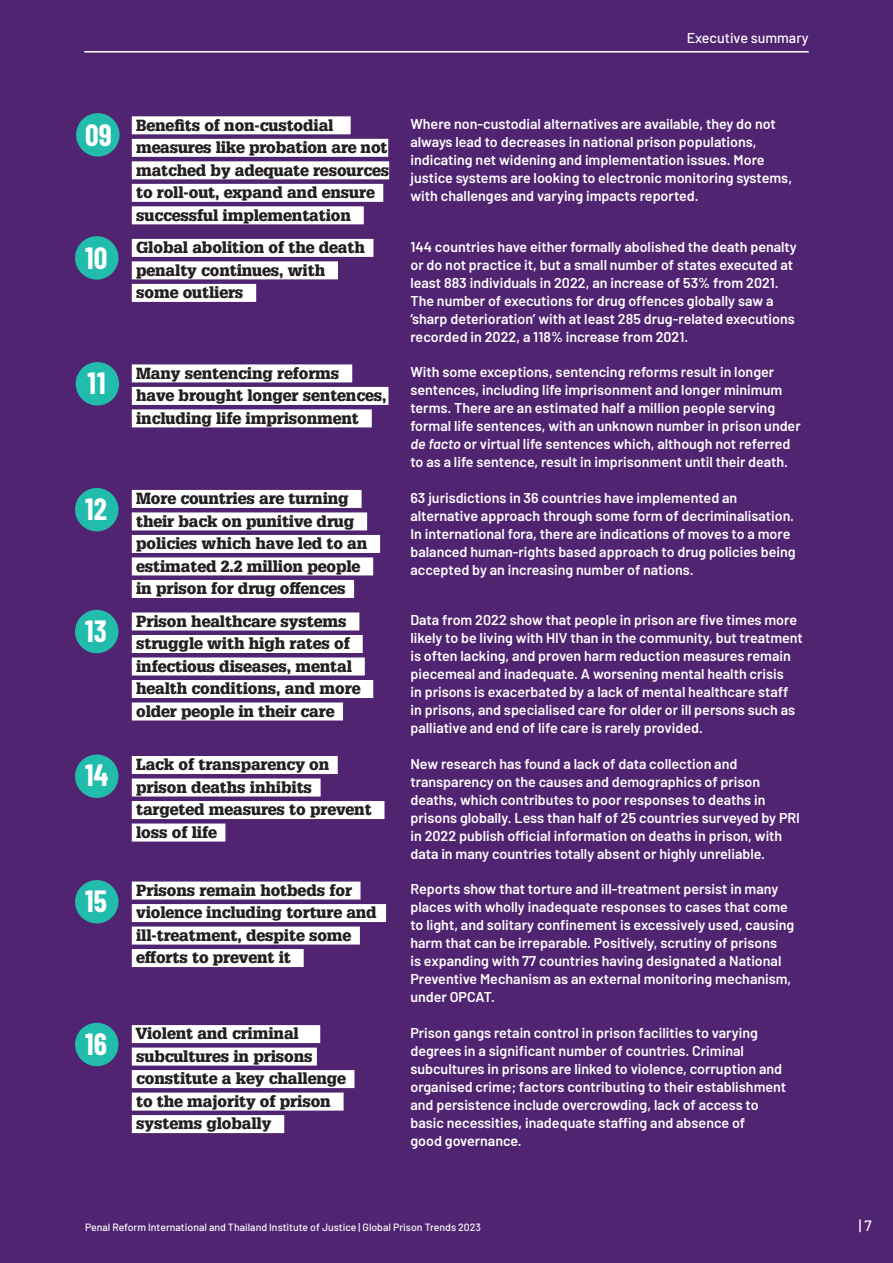
<style>
.page{position:relative;width:893px;height:1263px;background:#512472}
.page>*{position:absolute;margin:0;border:0;box-sizing:border-box;transform-origin:0 0}
.t1{font:700 30px "Barlow Condensed";letter-spacing:.005em;color:#fff}
.BOX_HEADING{font:900 15.75px/22.5px "Glypha LT Pro";letter-spacing:-.005em;color:#231f20}
.t2{font:500 15px "Barlow";color:#fff}
.Key_messages_copy{font:600 14.25px/18px "Barlow";color:#fff}
.t3{font:500 14.25px "Barlow";color:#fff}
.t4{font:500 10.5px "Barlow";color:#fff}
.s1{font-style:italic}
</style>
<div class="page">
<hr style="left:84px;top:51px;width:725px;height:2px;background:#fff">
<div style="left:75px;top:1023px;width:43px;height:43px;background:#22bcac;border-radius:50%"></div>
<div style="left:76px;top:113px;width:44px;height:44px;background:#22bcac;border-radius:50%"></div>
<div style="left:75px;top:236px;width:43px;height:44px;background:#22bcac;border-radius:50%"></div>
<div style="left:76px;top:362px;width:43px;height:43px;background:#22bcac;border-radius:50%"></div>
<div style="left:75px;top:488px;width:43px;height:43px;background:#22bcac;border-radius:50%"></div>
<div style="left:75px;top:610px;width:43px;height:43px;background:#22bcac;border-radius:50%"></div>
<div style="left:75px;top:754px;width:43px;height:44px;background:#22bcac;border-radius:50%"></div>
<div style="left:75px;top:880px;width:43px;height:43px;background:#22bcac;border-radius:50%"></div>
<div style="left:132px;top:116px;width:219px;height:18px;background:#fff"></div>
<div style="left:132px;top:139px;width:256px;height:18px;background:#fff"></div>
<div style="left:132px;top:161px;width:257px;height:18px;background:#fff"></div>
<div style="left:132px;top:184px;width:251px;height:18px;background:#fff"></div>
<div style="left:132px;top:206px;width:232px;height:18px;background:#fff"></div>
<div style="left:132px;top:239px;width:241px;height:18px;background:#fff"></div>
<div style="left:132px;top:261px;width:206px;height:18px;background:#fff"></div>
<div style="left:132px;top:284px;width:124px;height:18px;background:#fff"></div>
<div style="left:132px;top:364px;width:220px;height:18px;background:#fff"></div>
<div style="left:132px;top:387px;width:256px;height:18px;background:#fff"></div>
<div style="left:132px;top:409px;width:240px;height:18px;background:#fff"></div>
<div style="left:132px;top:490px;width:230px;height:18px;background:#fff"></div>
<div style="left:132px;top:512px;width:235px;height:18px;background:#fff"></div>
<div style="left:132px;top:535px;width:248px;height:18px;background:#fff"></div>
<div style="left:132px;top:557px;width:241px;height:18px;background:#fff"></div>
<div style="left:132px;top:580px;width:222px;height:18px;background:#fff"></div>
<div style="left:132px;top:612px;width:227px;height:18px;background:#fff"></div>
<div style="left:132px;top:635px;width:231px;height:18px;background:#fff"></div>
<div style="left:132px;top:657px;width:233px;height:18px;background:#fff"></div>
<div style="left:132px;top:680px;width:241px;height:18px;background:#fff"></div>
<div style="left:132px;top:702px;width:211px;height:18px;background:#fff"></div>
<div style="left:132px;top:756px;width:206px;height:18px;background:#fff"></div>
<div style="left:132px;top:778px;width:189px;height:18px;background:#fff"></div>
<div style="left:132px;top:801px;width:252px;height:18px;background:#fff"></div>
<div style="left:132px;top:823px;width:93px;height:18px;background:#fff"></div>
<div style="left:132px;top:881px;width:228px;height:18px;background:#fff"></div>
<div style="left:132px;top:904px;width:254px;height:18px;background:#fff"></div>
<div style="left:132px;top:926px;width:228px;height:18px;background:#fff"></div>
<div style="left:132px;top:949px;width:172px;height:18px;background:#fff"></div>
<div style="left:132px;top:1025px;width:188px;height:18px;background:#fff"></div>
<div style="left:132px;top:1047px;width:185px;height:18px;background:#fff"></div>
<div style="left:132px;top:1070px;width:222px;height:18px;background:#fff"></div>
<div style="left:132px;top:1092px;width:212px;height:18px;background:#fff"></div>
<div style="left:132px;top:1115px;width:152px;height:18px;background:#fff"></div>
<p class="t3" style="left:687px;top:27px;width:124px">Executive summary</p>
<p class="t1" style="left:85px;top:114px;width:28px">09</p>
<p class="BOX_HEADING" style="left:136px;top:114px;width:255px">Benefits of non-custodial measures like probation are not matched by adequate resources to roll-out, expand and ensure successful implementation</p>
<p class="Key_messages_copy" style="left:410px;top:114px;width:383px">Where non-custodial alternatives are available, they do not always lead to decreases in national prison populations, indicating net widening and implementation issues. More justice systems are looking to electronic monitoring systems, with challenges and varying impacts reported.</p>
<p class="t1" style="left:85px;top:237px;width:24px">10</p>
<p class="BOX_HEADING" style="left:136px;top:236px;width:230px">Global abolition of the death penalty continues, with some outliers</p>
<p class="Key_messages_copy" style="left:410px;top:236px;width:388px">144 countries have either formally abolished the death penalty or do not practice it, but a small number of states executed at least 883 individuals in 2022, an increase of 53% from 2021.<br>The number of executions for drug offences globally saw a ‘sharp deterioration’ with at least 285 drug-related executions recorded in 2022, a 118% increase from 2021.</p>
<p class="t1" style="left:87px;top:362px;width:20px">11</p>
<p class="BOX_HEADING" style="left:136px;top:362px;width:252px">Many sentencing reforms<br>have brought longer sentences, including life imprisonment</p>
<p class="Key_messages_copy" style="left:410px;top:362px;width:392px">With some exceptions, sentencing reforms result in longer sentences, including life imprisonment and longer minimum terms. There are an estimated half a million people serving formal life sentences, with an unknown number in prison under <span class="s1">de facto</span> or virtual life sentences which, although not referred to as a life sentence, result in imprisonment until their death.</p>
<p class="t1" style="left:85px;top:488px;width:23px">12</p>
<p class="BOX_HEADING" style="left:136px;top:487px;width:233px">More countries are turning their back on punitive drug policies which have led to an estimated 2.2 million people in prison for drug offences</p>
<p class="Key_messages_copy" style="left:410px;top:487px;width:387px">63 jurisdictions in 36 countries have implemented an alternative approach through some form of decriminalisation.<br>In international fora, there are indications of moves to a more balanced human-rights based approach to drug policies being accepted by an increasing number of nations.</p>
<p class="t1" style="left:85px;top:610px;width:23px">13</p>
<p class="BOX_HEADING" style="left:136px;top:610px;width:226px">Prison healthcare systems struggle with high rates of infectious diseases, mental health conditions, and more older people in their care</p>
<p class="Key_messages_copy" style="left:410px;top:610px;width:394px">Data from 2022 show that people in prison are five times more likely to be living with HIV than in the community, but treatment is often lacking, and proven harm reduction measures remain piecemeal and inadequate. A worsening mental health crisis<br>in prisons is exacerbated by a lack of mental healthcare staff in prisons, and specialised care for older or ill persons such as palliative and end of life care is rarely provided.</p>
<p class="t1" style="left:85px;top:754px;width:25px">14</p>
<p class="BOX_HEADING" style="left:136px;top:753px;width:237px">Lack of transparency on prison deaths inhibits targeted measures to prevent loss of life</p>
<p class="Key_messages_copy" style="left:410px;top:753px;width:391px">New research has found a lack of data collection and transparency on the causes and demographics of prison deaths, which contributes to poor responses to deaths in prisons globally. Less than half of 25 countries surveyed by PRI in 2022 publish official information on deaths in prison, with data in many countries totally absent or highly unreliable.</p>
<p class="t1" style="left:85px;top:879px;width:23px">15</p>
<p class="BOX_HEADING" style="left:136px;top:879px;width:242px">Prisons remain hotbeds for violence including torture and ill-treatment, despite some efforts to prevent it</p>
<p class="Key_messages_copy" style="left:410px;top:879px;width:385px">Reports show that torture and ill-treatment persist in many places with wholly inadequate responses to cases that come to light, and solitary confinement is excessively used, causing harm that can be irreparable. Positively, scrutiny of prisons<br>is expanding with 77 countries having designated a National Preventive Mechanism as an external monitoring mechanism, under OPCAT.</p>
<p class="t1" style="left:85px;top:1023px;width:23px">16</p>
<p class="BOX_HEADING" style="left:136px;top:1022px;width:212px">Violent and criminal subcultures in prisons constitute a key challenge to the majority of prison systems globally</p>
<p class="Key_messages_copy" style="left:410px;top:1022px;width:377px">Prison gangs retain control in prison facilities to varying degrees in a significant number of countries. Criminal subcultures in prisons are linked to violence, corruption and organised crime; factors contributing to their establishment and persistence include overcrowding, lack of access to basic necessities, inadequate staffing and absence of<br>good governance.</p>
<p class="t4" style="left:85px;top:1220px;width:397px">Penal Reform International and Thailand Institute of Justice | Global Prison Trends 2023</p>
<p class="t2" style="left:859px;top:1215px;width:14px">| 7</p>
</div>
